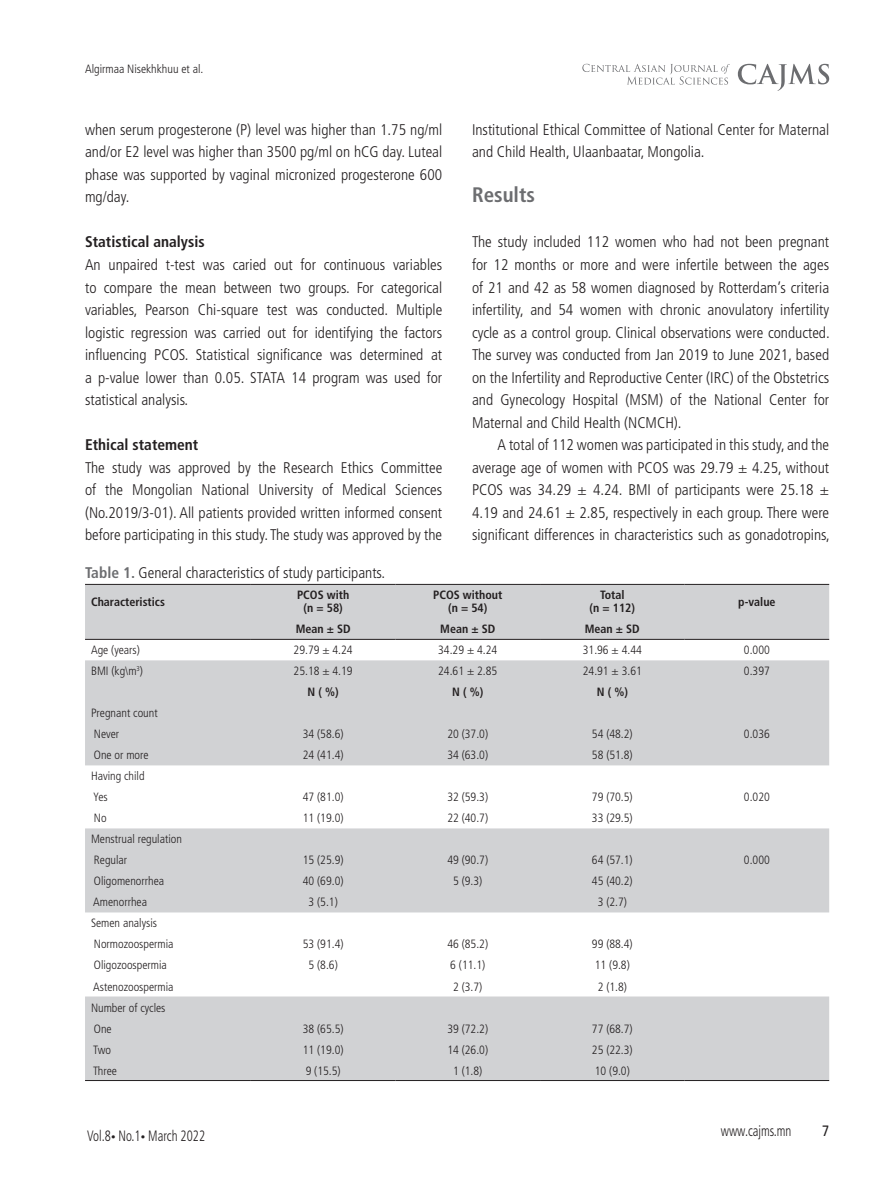
<style>
.page{position:relative;width:893px;height:1191px;background:#fff}
.page>*{position:absolute;margin:0;border:0;box-sizing:border-box;transform-origin:0 0}
.Introduction{font:700 condensed 21px "Frutiger LT Std";color:#6c6d70}
.text{font:300 condensed 15.45px/22.5px "Frutiger LT Std";color:#231f20;text-align:justify}
.text-2{font:700 condensed 15.45px "Frutiger LT Std";color:#231f20}
.t1{font:300 condensed 15px "Frutiger LT Std";color:#231f20;scale:.85 1}
.t2{font:15px "Frutiger LT Std";color:#231f20;scale:.85 1}
.text-3{font:300 condensed 12px "Frutiger LT Std";color:#231f20}
.Normal__Web{font:700 condensed 12px "Frutiger LT Std";color:#231f20}
.s1{font-weight:700;color:#6c6d70}
.s2{font-weight:700;font-size:9px}
</style>
<div class="page">
<svg style="left:738px;top:64px;width:91px;height:27px"></svg>
<svg style="left:582px;top:64px;width:147px;height:21px"></svg>
<svg style="left:85px;top:585px;width:744px;height:495px;fill:#d1d2d4"></svg>
<hr style="left:85px;top:584px;width:166px;height:1px;background:#231f20">
<hr style="left:251px;top:584px;width:144px;height:1px;background:#231f20">
<hr style="left:395px;top:584px;width:145px;height:1px;background:#231f20">
<hr style="left:540px;top:584px;width:145px;height:1px;background:#231f20">
<hr style="left:685px;top:584px;width:144px;height:1px;background:#231f20">
<hr style="left:85px;top:639px;width:166px;height:1px;background:#231f20">
<hr style="left:251px;top:639px;width:144px;height:1px;background:#231f20">
<hr style="left:395px;top:639px;width:145px;height:1px;background:#231f20">
<hr style="left:540px;top:639px;width:145px;height:1px;background:#231f20">
<hr style="left:685px;top:639px;width:144px;height:1px;background:#231f20">
<hr style="left:85px;top:1080px;width:166px;height:1px;background:#231f20">
<hr style="left:251px;top:1080px;width:144px;height:1px;background:#231f20">
<hr style="left:395px;top:1080px;width:145px;height:1px;background:#231f20">
<hr style="left:540px;top:1080px;width:145px;height:1px;background:#231f20">
<hr style="left:685px;top:1080px;width:144px;height:1px;background:#231f20">
<p class="text-3" style="left:85px;top:62px;width:120px">Algirmaa Nisekhkhuu et al.</p>
<p class="text" style="left:85px;top:119px;width:359px">when serum progesterone (P) level was higher than 1.75 ng/ml and/or E2 level was higher than 3500 pg/ml on hCG day. Luteal phase was supported by vaginal micronized progesterone 600 mg/day.</p>
<p class="text-2" style="left:85px;top:233px;width:121px">Statistical analysis</p>
<p class="text" style="left:85px;top:254px;width:359px">An unpaired t-test was caried out for continuous variables to compare the mean between two groups. For categorical variables, Pearson Chi-square test was conducted. Multiple logistic regression was carried out for identifying the factors influencing PCOS. Statistical significance was determined at a p-value lower than 0.05. STATA 14 program was used for statistical analysis.</p>
<p class="text-2" style="left:85px;top:435px;width:115px">Ethical statement</p>
<p class="text" style="left:85px;top:456px;width:359px">The study was approved by the Research Ethics Committee of the Mongolian National University of Medical Sciences (No.2019/3-01). All patients provided written informed consent before participating in this study. The study was approved by the</p>
<p class="text" style="left:472px;top:119px;width:359px">Institutional Ethical Committee of National Center for Maternal and Child Health, Ulaanbaatar, Mongolia.</p>
<p class="Introduction" style="left:472px;top:183px;width:65px">Results</p>
<p class="text" style="left:472px;top:231px;width:359px">The study included 112 women who had not been pregnant for 12 months or more and were infertile between the ages of 21 and 42 as 58 women diagnosed by Rotterdam’s criteria infertility, and 54 women with chronic anovulatory infertility cycle as a control group. Clinical observations were conducted.<br>The survey was conducted from Jan 2019 to June 2021, based on the Infertility and Reproductive Center (IRC) of the Obstetrics and Gynecology Hospital (MSM) of the National Center for Maternal and Child Health (NCMCH).</p>
<p class="text" style="left:472px;top:434px;width:359px;text-indent:26px">A total of 112 women was participated in this study, and the average age of women with PCOS was 29.79 ± 4.25, without PCOS was 34.29 ± 4.24. BMI of participants were 25.18 ± 4.19 and 24.61 ± 2.85, respectively in each group. There were significant differences in characteristics such as gonadotropins,</p>
<p class="text" style="left:85px;top:561px;width:302px"><span class="s1">Table 1.</span> General characteristics of study participants.</p>
<p class="Normal__Web" style="left:91px;top:594px;width:75px">Characteristics</p>
<p class="Normal__Web" style="left:297px;top:588px;width:54px">PCOS with</p>
<p class="Normal__Web" style="left:304px;top:601px;width:41px">(n = 58)</p>
<p class="Normal__Web" style="left:433px;top:588px;width:71px">PCOS without</p>
<p class="Normal__Web" style="left:448px;top:601px;width:41px">(n = 54)</p>
<p class="Normal__Web" style="left:600px;top:588px;width:26px">Total</p>
<p class="Normal__Web" style="left:590px;top:601px;width:47px">(n = 112)</p>
<p class="Normal__Web" style="left:296px;top:622px;width:57px">Mean ± SD</p>
<p class="Normal__Web" style="left:440px;top:622px;width:57px">Mean ± SD</p>
<p class="Normal__Web" style="left:585px;top:622px;width:57px">Mean ± SD</p>
<p class="Normal__Web" style="left:738px;top:594px;width:39px">p-value</p>
<p class="text-3" style="left:91px;top:643px;width:50px">Age (years)</p>
<p class="text-3" style="left:294px;top:643px;width:61px">29.79 ± 4.24</p>
<p class="text-3" style="left:438px;top:643px;width:61px">34.29 ± 4.24</p>
<p class="text-3" style="left:583px;top:643px;width:61px">31.96 ± 4.44</p>
<p class="text-3" style="left:744px;top:643px;width:27px">0.000</p>
<p class="text-3" style="left:91px;top:664px;width:54px">BMI (kg\m<sup>3</sup>)</p>
<p class="text-3" style="left:294px;top:664px;width:61px">25.18 ± 4.19</p>
<p class="text-3" style="left:438px;top:664px;width:61px">24.61 ± 2.85</p>
<p class="text-3" style="left:583px;top:664px;width:61px">24.91 ± 3.61</p>
<p class="text-3" style="left:744px;top:664px;width:27px">0.397</p>
<p class="Normal__Web" style="left:308px;top:685px;width:33px">N ( %)</p>
<p class="Normal__Web" style="left:452px;top:685px;width:33px">N ( %)</p>
<p class="Normal__Web" style="left:597px;top:685px;width:33px">N ( %)</p>
<p class="text-3" style="left:91px;top:706px;width:68px">Pregnant count</p>
<p class="text-3" style="left:94px;top:727px;width:27px">Never</p>
<p class="text-3" style="left:303px;top:727px;width:42px">34 (58.6)</p>
<p class="text-3" style="left:447px;top:727px;width:42px">20 (37.0)</p>
<p class="text-3" style="left:592px;top:727px;width:42px">54 (48.2)</p>
<p class="text-3" style="left:744px;top:727px;width:27px">0.036</p>
<p class="text-3" style="left:94px;top:748px;width:56px">One or more</p>
<p class="text-3" style="left:303px;top:748px;width:42px">24 (41.4)</p>
<p class="text-3" style="left:447px;top:748px;width:42px">34 (63.0)</p>
<p class="text-3" style="left:592px;top:748px;width:42px">58 (51.8)</p>
<p class="text-3" style="left:91px;top:769px;width:55px">Having child</p>
<p class="text-3" style="left:93px;top:790px;width:16px">Yes</p>
<p class="text-3" style="left:303px;top:790px;width:42px">47 (81.0)</p>
<p class="text-3" style="left:447px;top:790px;width:42px">32 (59.3)</p>
<p class="text-3" style="left:592px;top:790px;width:42px">79 (70.5)</p>
<p class="text-3" style="left:744px;top:790px;width:27px">0.020</p>
<p class="text-3" style="left:94px;top:811px;width:14px">No</p>
<p class="text-3" style="left:303px;top:811px;width:42px">11 (19.0)</p>
<p class="text-3" style="left:447px;top:811px;width:42px">22 (40.7)</p>
<p class="text-3" style="left:592px;top:811px;width:42px">33 (29.5)</p>
<p class="text-3" style="left:91px;top:832px;width:92px">Menstrual regulation</p>
<p class="text-3" style="left:94px;top:853px;width:35px">Regular</p>
<p class="text-3" style="left:303px;top:853px;width:42px">15 (25.9)</p>
<p class="text-3" style="left:447px;top:853px;width:42px">49 (90.7)</p>
<p class="text-3" style="left:592px;top:853px;width:42px">64 (57.1)</p>
<p class="text-3" style="left:744px;top:853px;width:27px">0.000</p>
<p class="text-3" style="left:94px;top:874px;width:72px">Oligomenorrhea</p>
<p class="text-3" style="left:303px;top:874px;width:42px">40 (69.0)</p>
<p class="text-3" style="left:453px;top:874px;width:31px">5 (9.3)</p>
<p class="text-3" style="left:592px;top:874px;width:42px">45 (40.2)</p>
<p class="text-3" style="left:93px;top:895px;width:55px">Amenorrhea</p>
<p class="text-3" style="left:309px;top:895px;width:31px">3 (5.1)</p>
<p class="text-3" style="left:598px;top:895px;width:31px">3 (2.7)</p>
<p class="text-3" style="left:91px;top:916px;width:68px">Semen analysis</p>
<p class="text-3" style="left:94px;top:937px;width:81px">Normozoospermia</p>
<p class="text-3" style="left:303px;top:937px;width:42px">53 (91.4)</p>
<p class="text-3" style="left:447px;top:937px;width:42px">46 (85.2)</p>
<p class="text-3" style="left:592px;top:937px;width:42px">99 (88.4)</p>
<p class="text-3" style="left:94px;top:958px;width:74px">Oligozoospermia</p>
<p class="text-3" style="left:309px;top:958px;width:31px">5 (8.6)</p>
<p class="text-3" style="left:450px;top:958px;width:37px">6 (11.1)</p>
<p class="text-3" style="left:595px;top:958px;width:37px">11 (9.8)</p>
<p class="text-3" style="left:93px;top:979px;width:82px">Astenozoospermia</p>
<p class="text-3" style="left:453px;top:979px;width:31px">2 (3.7)</p>
<p class="text-3" style="left:598px;top:979px;width:31px">2 (1.8)</p>
<p class="text-3" style="left:91px;top:1000px;width:76px">Number of cycles</p>
<p class="text-3" style="left:94px;top:1021px;width:19px">One</p>
<p class="text-3" style="left:303px;top:1021px;width:42px">38 (65.5)</p>
<p class="text-3" style="left:447px;top:1021px;width:42px">39 (72.2)</p>
<p class="text-3" style="left:592px;top:1021px;width:42px">77 (68.7)</p>
<p class="text-3" style="left:93px;top:1042px;width:19px">Two</p>
<p class="text-3" style="left:303px;top:1042px;width:42px">11 (19.0)</p>
<p class="text-3" style="left:447px;top:1042px;width:42px">14 (26.0)</p>
<p class="text-3" style="left:592px;top:1042px;width:42px">25 (22.3)</p>
<p class="text-3" style="left:93px;top:1063px;width:25px">Three</p>
<p class="text-3" style="left:306px;top:1063px;width:37px">9 (15.5)</p>
<p class="text-3" style="left:453px;top:1063px;width:31px">1 (1.8)</p>
<p class="text-3" style="left:595px;top:1063px;width:37px">10 (9.0)</p>
<p class="t1" style="left:87px;top:1127px;width:140px">Vol.8<span class="s2">•</span> No.1<span class="s2">•</span> March 2022</p>
<p class="t1" style="left:721px;top:1122px;width:85px">www.cajms.mn</p>
<p class="t2" style="left:822px;top:1122px;width:10px">7</p>
</div>
